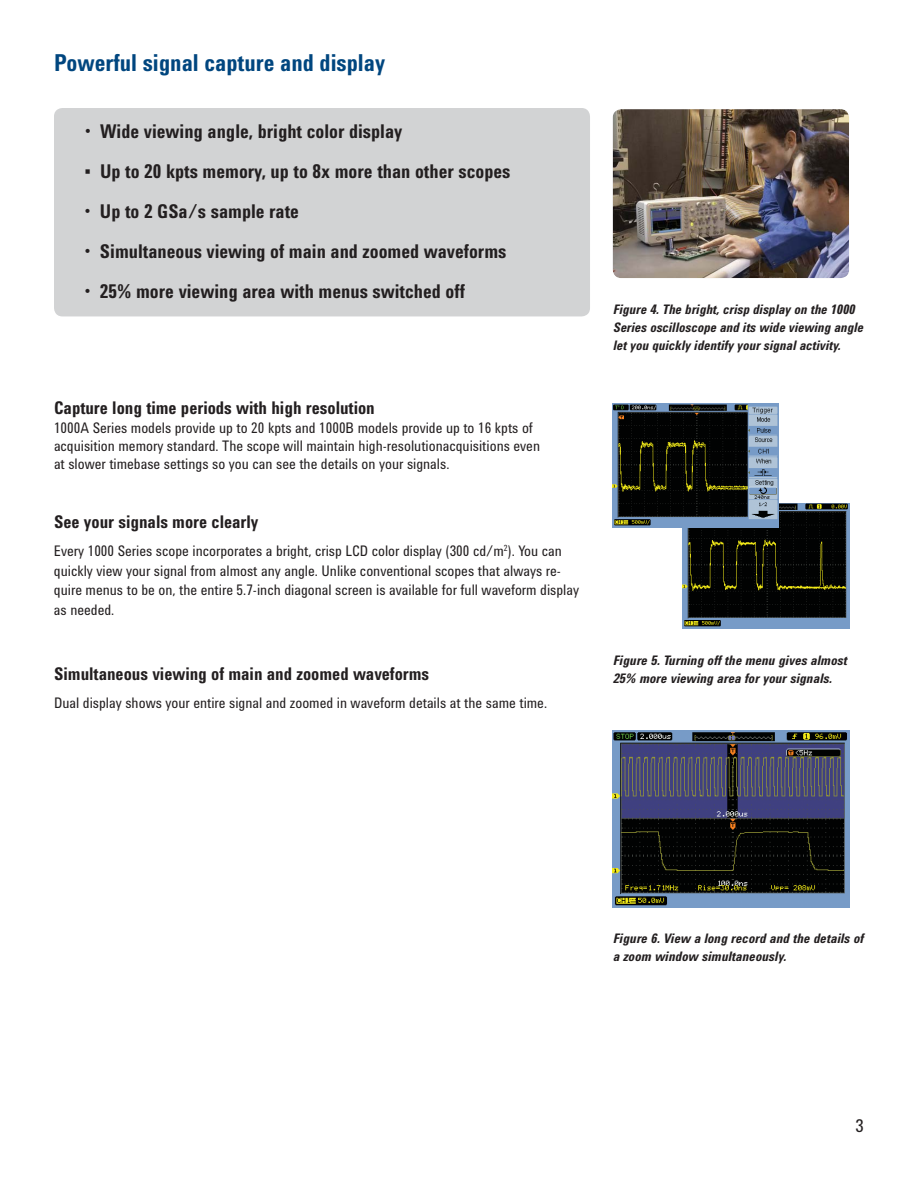
<style>
.page{position:relative;width:918px;height:1188px;background:#fff}
.page>*{position:absolute;margin:0;border:0;box-sizing:border-box;transform-origin:0 0}
.t1{font:700 24px "Agilent Condensed CFF";color:#00467f;scale:.95 1}
.t2{font:700 19.5px "Agilent Condensed CFF";color:#231f20;scale:.95 1}
.t3{font:700 18px "Agilent Condensed CFF";color:#231f20;scale:.95 1}
.t4{font:18px "Agilent Condensed CFF";color:#231f20}
.t5{font:15px/19.5px "Agilent Condensed CFF";color:#231f20;scale:.95 1}
.t6{font:italic 700 13.5px/18px "Agilent Condensed CFF";color:#231f20}
.s1{font-weight:400}
</style>
<div class="page">
<div style="left:54px;top:108px;width:536px;height:208px;background:#d2d3d4;border-radius:8px"></div>
<img style="left:613px;top:109px;width:236px;height:169px;border-radius:9px">
<img style="left:613px;top:731px;width:236px;height:177px">
<img style="left:683px;top:503px;width:167px;height:125px">
<img style="left:613px;top:404px;width:165px;height:124px">
<h1 class="t1" style="left:54px;top:54px;width:350px">Powerful signal capture and display</h1>
<h2 class="t2" style="left:85px;top:124px;width:336px"><span class="s1">•</span> Wide viewing angle, bright color display</h2>
<h2 class="t2" style="left:84px;top:164px;width:450px"><span class="s1">▪</span> Up to 20 kpts memory, up to 8x more than other scopes</h2>
<h2 class="t2" style="left:84px;top:204px;width:227px"><span class="s1">•</span> Up to 2 GSa/s sample rate</h2>
<h2 class="t2" style="left:84px;top:244px;width:446px"><span class="s1">•</span> Simultaneous viewing of main and zoomed waveforms</h2>
<h2 class="t2" style="left:84px;top:284px;width:402px"><span class="s1">•</span> 25% more viewing area with menus switched off</h2>
<p class="t3" style="left:54px;top:401px;width:339px">Capture long time periods with high resolution</p>
<p class="t5" style="left:54px;top:421px;width:513px;line-height:18px">1000A Series models provide up to 20 kpts and 1000B models provide up to 16 kpts of acquisition memory standard. The scope will maintain high-resolutionacquisitions even at slower timebase settings so you can see the details on your signals.</p>
<p class="t3" style="left:54px;top:516px;width:217px">See your signals more clearly</p>
<p class="t5" style="left:54px;top:543px;width:554px">Every 1000 Series scope incorporates a bright, crisp LCD color display (300 cd/m<sup>2</sup>). You can quickly view your signal from almost any angle. Unlike conventional scopes that always re&shy;quire menus to be on, the entire 5.7-inch diagonal screen is available for full waveform display as needed.</p>
<p class="t3" style="left:54px;top:667px;width:396px">Simultaneous viewing of main and zoomed waveforms</p>
<p class="t5" style="left:54px;top:695px;width:521px">Dual display shows your entire signal and zoomed in waveform details at the same time.</p>
<p class="t6" style="left:613px;top:302px;width:252px">Figure 4. The bright, crisp display on the 1000<br>Series oscilloscope and its wide viewing angle let you quickly identify your signal activity.</p>
<p class="t6" style="left:613px;top:653px;width:236px">Figure 5. Turning off the menu gives almost<br>25% more viewing area for your signals.</p>
<p class="t6" style="left:613px;top:931px;width:252px">Figure 6. View a long record and the details of a zoom window simultaneously.</p>
<p class="t4" style="left:855px;top:1119px;width:10px">3</p>
</div>
